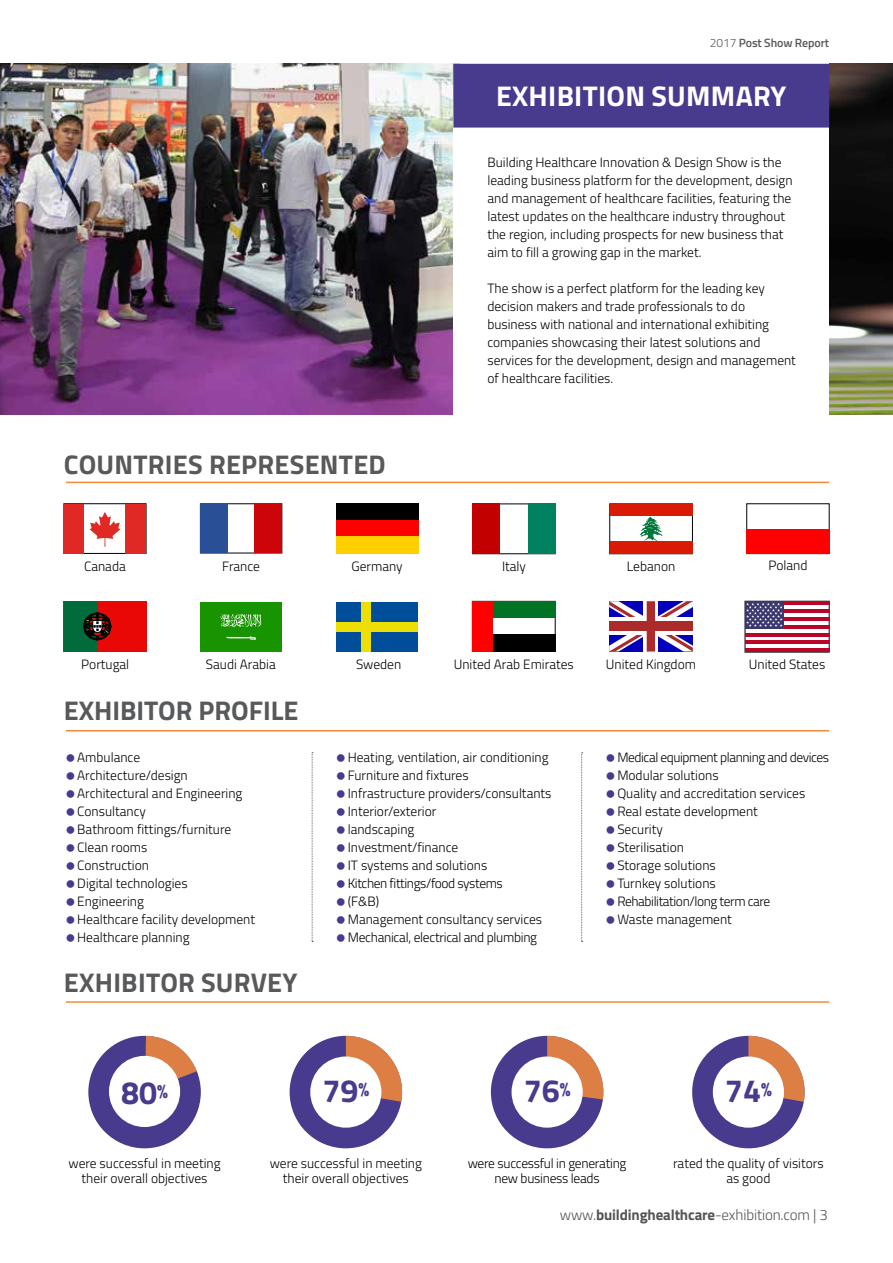
<style>
.page{position:relative;width:893px;height:1263px;background:#fff}
.page>*{position:absolute;margin:0;border:0;box-sizing:border-box;transform-origin:0 0}
.t1{font:700 32.25px "Titillium";color:#483a8d}
.t2{font:700 28.5px "Titillium";letter-spacing:.01em;color:#fff}
.t3{font:700 27px "Titillium";letter-spacing:.01em;color:#58595b}
.t4{font:300 15px "Titillium";letter-spacing:-.01em;color:#565659}
.t5{font:300 13.5px/18px "Titillium";color:#000}
.t6{font:300 13.5px/15.5px "Titillium";letter-spacing:-.02em;color:#000;text-align:center}
.t7{font:600 12px "Titillium";letter-spacing:-.01em;color:#58595b}
.s1{font-weight:300}
.s2{font-weight:700}
.s3{color:#58595b}
</style>
<div class="page">
<img style="left:829px;top:64px;width:64px;height:351px">
<img style="left:0;top:64px;width:453px;height:350px">
<hr style="left:66px;top:482px;width:763px;height:1px;background:#f68a38">
<hr style="left:66px;top:730px;width:763px;height:1px;background:#f68a38">
<div style="left:453px;top:64px;width:376px;height:64px;background:#483a8d"></div>
<svg style="left:581px;top:752px;width:2px;height:190px"></svg>
<svg style="left:312px;top:752px;width:1px;height:190px"></svg>
<div style="left:64px;top:504px;width:20px;height:49px;background:#e02924"></div>
<div style="left:126px;top:504px;width:20px;height:49px;background:#e02924"></div>
<svg style="left:90px;top:512px;width:30px;height:35px"></svg>
<div style="left:255px;top:504px;width:27px;height:49px;background:#cc050a"></div>
<div style="left:200px;top:504px;width:28px;height:49px;background:#294f96"></div>
<div style="left:336px;top:504px;width:82px;height:16px;background:#000"></div>
<div style="left:336px;top:520px;width:82px;height:16px;background:#f00"></div>
<div style="left:336px;top:536px;width:82px;height:17px;background:#ffcf00"></div>
<div style="left:473px;top:504px;width:27px;height:50px;background:#c20000"></div>
<div style="left:528px;top:504px;width:27px;height:50px;background:#008261"></div>
<svg style="left:640px;top:516px;width:23px;height:25px"></svg>
<div style="left:610px;top:541px;width:82px;height:13px;background:#d91a05"></div>
<div style="left:610px;top:504px;width:82px;height:12px;background:#d91a05"></div>
<div style="left:747px;top:529px;width:82px;height:25px;background:#f00"></div>
<div style="left:64px;top:601px;width:83px;height:50px;background:#e80805"></div>
<div style="left:64px;top:601px;width:33px;height:50px;background:#006b3b"></div>
<svg style="left:84px;top:613px;width:27px;height:27px"></svg>
<div style="left:200px;top:602px;width:82px;height:49px;background:#179400"></div>
<svg style="left:226px;top:636px;width:30px;height:4px"></svg>
<svg style="left:221px;top:614px;width:40px;height:13px"></svg>
<div style="left:336px;top:602px;width:82px;height:49px;background:#004d99"></div>
<div style="left:361px;top:602px;width:10px;height:49px;background:#edde03"></div>
<div style="left:336px;top:622px;width:82px;height:10px;background:#edde03"></div>
<div style="left:493px;top:601px;width:62px;height:17px;background:#007324"></div>
<div style="left:493px;top:634px;width:62px;height:17px;background:#000"></div>
<div style="left:472px;top:601px;width:21px;height:50px;background:#f00"></div>
<svg style="left:609px;top:601px;width:84px;height:50px"></svg>
<hr style="left:745px;top:648px;width:84px;height:4px;background:#ba0529">
<hr style="left:745px;top:640px;width:84px;height:4px;background:#ba0529">
<svg style="left:745px;top:632px;width:84px;height:4px"></svg>
<hr style="left:745px;top:625px;width:84px;height:4px;background:#ba0529">
<hr style="left:745px;top:617px;width:84px;height:4px;background:#ba0529">
<hr style="left:745px;top:609px;width:84px;height:4px;background:#ba0529">
<hr style="left:745px;top:601px;width:84px;height:4px;background:#ba0529">
<div style="left:745px;top:601px;width:39px;height:28px;background:#3b3870"></div>
<svg style="left:746px;top:603px;width:36px;height:24px"></svg>
<div style="left:491px;top:1036px;width:112px;height:112px;background:#483a8d;border-radius:50%"></div>
<svg style="left:547px;top:1036px;width:56px;height:63px"></svg>
<div style="left:512px;top:1056px;width:71px;height:72px;background:#fff;border-radius:50%"></div>
<div style="left:290px;top:1036px;width:112px;height:112px;background:#483a8d;border-radius:50%"></div>
<svg style="left:346px;top:1036px;width:56px;height:66px"></svg>
<div style="left:310px;top:1056px;width:71px;height:72px;background:#fff;border-radius:50%"></div>
<hr style="left:66px;top:1001px;width:763px;height:2px;background:#f68a38">
<div style="left:88px;top:1036px;width:113px;height:112px;background:#483a8d;border-radius:50%"></div>
<svg style="left:145px;top:1036px;width:52px;height:55px"></svg>
<div style="left:109px;top:1056px;width:71px;height:71px;background:#fff;border-radius:50%"></div>
<div style="left:692px;top:1036px;width:113px;height:112px;background:#483a8d;border-radius:50%"></div>
<svg style="left:748px;top:1036px;width:57px;height:66px"></svg>
<div style="left:713px;top:1056px;width:71px;height:72px;background:#fff;border-radius:50%"></div>
<p class="t7" style="left:710px;top:33px;width:121px"><span class="s1">2017</span> Post Show Report</p>
<h2 class="t2" style="left:496px;top:75px;width:292px">EXHIBITION SUMMARY</h2>
<h3 class="t3" style="left:64px;top:443px;width:323px">COUNTRIES REPRESENTED</h3>
<p class="t5" style="left:487px;top:153px;width:307px">Building Healthcare Innovation &amp; Design Show is the leading business platform for the development, design and management of healthcare facilities, featuring the latest updates on the healthcare industry throughout the region, including prospects for new business that aim to fill a growing gap in the market.</p>
<p class="t5" style="left:487px;top:279px;width:310px">The show is a perfect platform for the leading key decision makers and trade professionals to do business with national and international exhibiting companies showcasing their latest solutions and services for the development, design and management of healthcare facilities.</p>
<p class="t5" style="left:84px;top:556px;width:43px">Canada</p>
<p class="t5" style="left:222px;top:556px;width:39px">France</p>
<p class="t5" style="left:351px;top:556px;width:53px">Germany</p>
<p class="t5" style="left:502px;top:556px;width:26px">Italy</p>
<p class="t5" style="left:627px;top:556px;width:50px">Lebanon</p>
<p class="t5" style="left:768px;top:556px;width:41px">Poland</p>
<p class="t5" style="left:81px;top:655px;width:49px">Portugal</p>
<p class="t5" style="left:206px;top:655px;width:71px">Saudi Arabia</p>
<p class="t5" style="left:356px;top:655px;width:47px">Sweden</p>
<p class="t5" style="left:454px;top:655px;width:122px">United Arab Emirates</p>
<p class="t5" style="left:606px;top:655px;width:92px">United Kingdom</p>
<p class="t5" style="left:749px;top:655px;width:78px">United States</p>
<h3 class="t3" style="left:64px;top:690px;width:236px">EXHIBITOR PROFILE</h3>
<p class="t5" style="left:77px;top:747px;width:179px">Ambulance<br>Architecture/design<br>Architectural and Engineering<br>Consultancy<br>Bathroom fittings/furniture<br>Clean rooms<br>Construction<br>Digital technologies<br>Engineering<br>Healthcare facility development<br>Healthcare planning</p>
<p class="t5" style="left:348px;top:748px;width:205px">Heating, ventilation, air conditioning<br>Furniture and fixtures<br>Infrastructure providers/consultants<br>Interior/exterior<br>landscaping<br>Investment/finance<br>IT systems and solutions<br>Kitchen fittings/food systems<br>(F&amp;B)<br>Management consultancy services<br>Mechanical, electrical and plumbing</p>
<p class="t5" style="left:617px;top:747px;width:213px">Medical equipment planning and devices<br>Modular solutions<br>Quality and accreditation services<br>Real estate development<br>Security<br>Sterilisation<br>Storage solutions<br>Turnkey solutions<br>Rehabilitation/long term care<br>Waste management</p>
<h3 class="t3" style="left:64px;top:961px;width:235px">EXHIBITOR SURVEY</h3>
<h1 class="t1" style="left:322px;top:1065px;width:48px">79<sup>%</sup></h1>
<h1 class="t1" style="left:524px;top:1065px;width:48px">76<sup>%</sup></h1>
<h1 class="t1" style="left:121px;top:1067px;width:48px">80<sup>%</sup></h1>
<h1 class="t1" style="left:725px;top:1065px;width:48px">74<sup>%</sup></h1>
<p class="t5" style="left:69px;top:1154px;width:154px;line-height:15.5px;text-align:center">were successful in meeting their overall objectives</p>
<p class="t5" style="left:270px;top:1154px;width:154px;line-height:15.5px;text-align:center">were successful in meeting their overall objectives</p>
<p class="t6" style="left:468px;top:1154px;width:160px">were successful in generating new business leads</p>
<p class="t5" style="left:673px;top:1154px;width:152px;line-height:15.5px;text-align:center">rated the quality of visitors as good</p>
<p class="t4" style="left:560px;top:1204px;width:270px">www.<span class="s2">buildinghealthcare</span>-exhibition.com <span class="s3">| 3</span></p>
</div>
